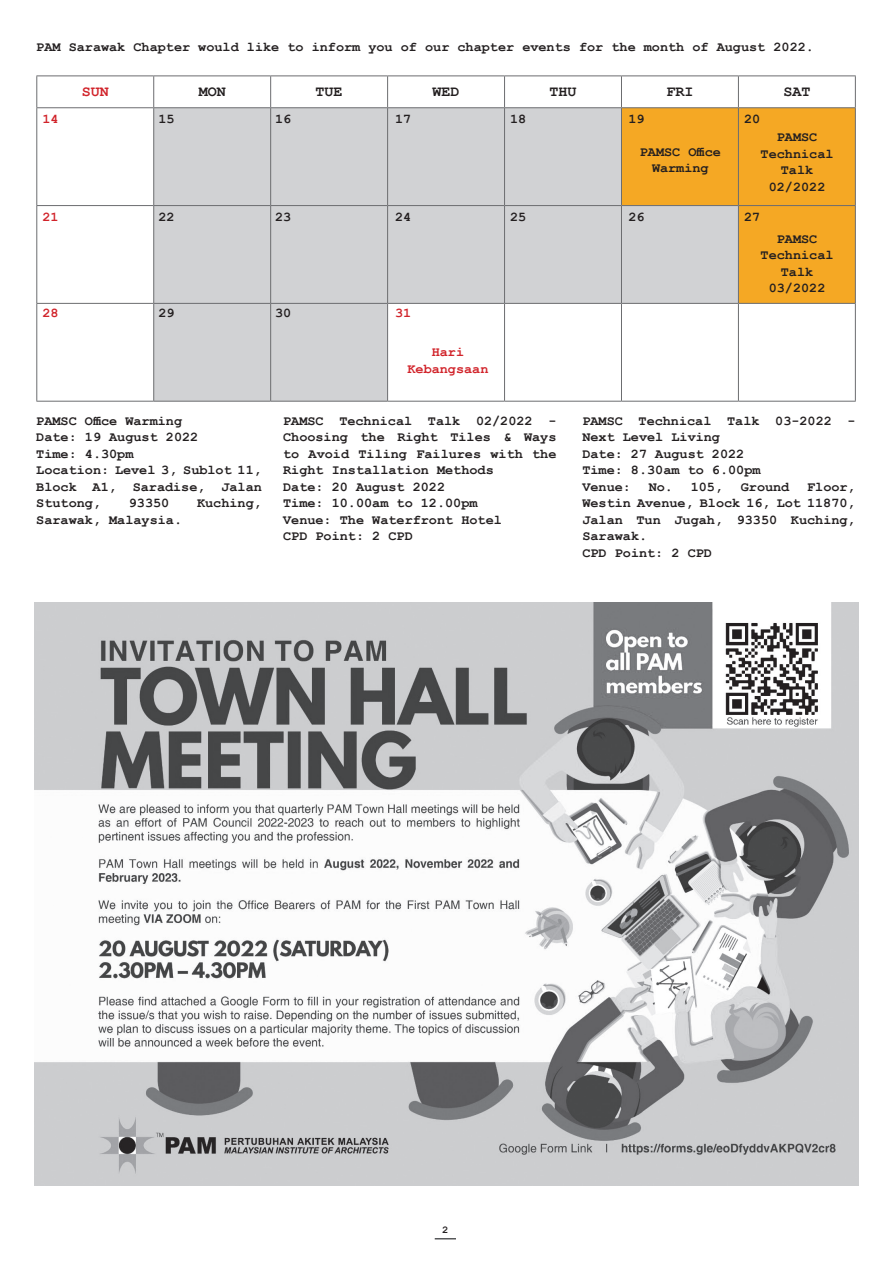
<style>
.page{position:relative;width:893px;height:1263px;background:#fff}
.page>*{position:absolute;margin:0;border:0;box-sizing:border-box;transform-origin:0 0}
.t1{font:700 15px "Courier New";color:#231f20}
.t2{font:700 15px "Courier New";color:#d1232a}
.t3{font:700 13.5px/16.5px "Courier New";color:#231f20}
.t4{font:700 13.5px/16.5px "Courier New";color:#d1232a;text-align:center}
.t5{font:700 10.5px "Courier New";color:#231f20}
</style>
<div class="page">
<svg style="left:435px;top:1238px;width:21px;height:1px"></svg>
<img style="left:34px;top:602px;width:825px;height:583px">
<div style="left:154px;top:108px;width:467px;height:97px;background:#d1d2d4"></div>
<div style="left:622px;top:108px;width:233px;height:195px;background:#f5a824"></div>
<svg style="left:154px;top:206px;width:584px;height:195px;fill:#d1d2d4"></svg>
<hr style="left:36px;top:76px;width:118px;height:1px;background:#6c6d70">
<hr style="left:36px;top:76px;width:1px;height:31px;background:#6c6d70">
<hr style="left:154px;top:76px;width:117px;height:1px;background:#6c6d70">
<hr style="left:153px;top:76px;width:1px;height:31px;background:#6c6d70">
<hr style="left:271px;top:76px;width:117px;height:1px;background:#6c6d70">
<hr style="left:270px;top:76px;width:1px;height:31px;background:#6c6d70">
<hr style="left:388px;top:76px;width:117px;height:1px;background:#6c6d70">
<hr style="left:387px;top:76px;width:1px;height:31px;background:#6c6d70">
<hr style="left:505px;top:76px;width:116px;height:1px;background:#6c6d70">
<hr style="left:504px;top:76px;width:1px;height:31px;background:#6c6d70">
<hr style="left:621px;top:76px;width:117px;height:1px;background:#6c6d70">
<hr style="left:621px;top:76px;width:1px;height:31px;background:#6c6d70">
<hr style="left:738px;top:76px;width:118px;height:1px;background:#6c6d70">
<hr style="left:738px;top:76px;width:1px;height:31px;background:#6c6d70">
<hr style="left:855px;top:76px;width:1px;height:31px;background:#6c6d70">
<hr style="left:36px;top:107px;width:118px;height:1px;background:#6c6d70">
<hr style="left:36px;top:108px;width:1px;height:97px;background:#6c6d70">
<hr style="left:154px;top:107px;width:117px;height:1px;background:#6c6d70">
<hr style="left:153px;top:108px;width:1px;height:97px;background:#6c6d70">
<hr style="left:271px;top:107px;width:117px;height:1px;background:#6c6d70">
<hr style="left:270px;top:108px;width:1px;height:97px;background:#6c6d70">
<hr style="left:388px;top:107px;width:117px;height:1px;background:#6c6d70">
<hr style="left:387px;top:108px;width:1px;height:97px;background:#6c6d70">
<hr style="left:505px;top:107px;width:116px;height:1px;background:#6c6d70">
<hr style="left:504px;top:108px;width:1px;height:97px;background:#6c6d70">
<hr style="left:621px;top:107px;width:117px;height:1px;background:#6c6d70">
<hr style="left:621px;top:108px;width:1px;height:97px;background:#6c6d70">
<hr style="left:738px;top:107px;width:118px;height:1px;background:#6c6d70">
<hr style="left:738px;top:108px;width:1px;height:97px;background:#6c6d70">
<hr style="left:855px;top:108px;width:1px;height:97px;background:#6c6d70">
<hr style="left:36px;top:205px;width:118px;height:1px;background:#6c6d70">
<hr style="left:36px;top:206px;width:1px;height:97px;background:#6c6d70">
<hr style="left:154px;top:205px;width:117px;height:1px;background:#6c6d70">
<hr style="left:153px;top:206px;width:1px;height:97px;background:#6c6d70">
<hr style="left:271px;top:205px;width:117px;height:1px;background:#6c6d70">
<hr style="left:270px;top:206px;width:1px;height:97px;background:#6c6d70">
<hr style="left:388px;top:205px;width:117px;height:1px;background:#6c6d70">
<hr style="left:387px;top:206px;width:1px;height:97px;background:#6c6d70">
<hr style="left:505px;top:205px;width:116px;height:1px;background:#6c6d70">
<hr style="left:504px;top:206px;width:1px;height:97px;background:#6c6d70">
<hr style="left:621px;top:205px;width:117px;height:1px;background:#6c6d70">
<hr style="left:621px;top:206px;width:1px;height:97px;background:#6c6d70">
<hr style="left:738px;top:205px;width:118px;height:1px;background:#6c6d70">
<hr style="left:738px;top:206px;width:1px;height:97px;background:#6c6d70">
<hr style="left:855px;top:206px;width:1px;height:97px;background:#6c6d70">
<hr style="left:36px;top:303px;width:118px;height:1px;background:#6c6d70">
<hr style="left:36px;top:304px;width:1px;height:97px;background:#6c6d70">
<hr style="left:154px;top:303px;width:117px;height:1px;background:#6c6d70">
<hr style="left:153px;top:304px;width:1px;height:97px;background:#6c6d70">
<hr style="left:271px;top:303px;width:117px;height:1px;background:#6c6d70">
<hr style="left:270px;top:304px;width:1px;height:97px;background:#6c6d70">
<hr style="left:388px;top:303px;width:117px;height:1px;background:#6c6d70">
<hr style="left:387px;top:304px;width:1px;height:97px;background:#6c6d70">
<hr style="left:505px;top:303px;width:116px;height:1px;background:#6c6d70">
<hr style="left:504px;top:304px;width:1px;height:97px;background:#6c6d70">
<hr style="left:621px;top:303px;width:117px;height:1px;background:#6c6d70">
<hr style="left:621px;top:304px;width:1px;height:97px;background:#6c6d70">
<hr style="left:738px;top:303px;width:118px;height:1px;background:#6c6d70">
<hr style="left:738px;top:304px;width:1px;height:97px;background:#6c6d70">
<hr style="left:855px;top:304px;width:1px;height:97px;background:#6c6d70">
<hr style="left:36px;top:401px;width:118px;height:1px;background:#6c6d70">
<hr style="left:154px;top:401px;width:117px;height:1px;background:#6c6d70">
<hr style="left:271px;top:401px;width:117px;height:1px;background:#6c6d70">
<hr style="left:388px;top:401px;width:117px;height:1px;background:#6c6d70">
<hr style="left:505px;top:401px;width:116px;height:1px;background:#6c6d70">
<hr style="left:621px;top:401px;width:117px;height:1px;background:#6c6d70">
<hr style="left:738px;top:401px;width:118px;height:1px;background:#6c6d70">
<p class="t3" style="left:36px;top:38px;width:779px">PAM Sarawak Chapter would like to inform you of our chapter events for the month of August 2022.</p>
<p class="t2" style="left:82px;top:82px;width:19px">SUN</p>
<p class="t1" style="left:199px;top:82px;width:28px">MON</p>
<p class="t1" style="left:316px;top:82px;width:29px">TUE</p>
<p class="t1" style="left:433px;top:82px;width:28px">WED</p>
<p class="t1" style="left:549px;top:82px;width:28px">THU</p>
<p class="t1" style="left:666px;top:82px;width:28px">FRI</p>
<p class="t1" style="left:783px;top:82px;width:28px">SAT</p>
<p class="t4" style="left:43px;top:110px;width:18px">14</p>
<p class="t3" style="left:159px;top:110px;width:18px">15</p>
<p class="t3" style="left:275px;top:110px;width:18px">16</p>
<p class="t3" style="left:395px;top:110px;width:18px">17</p>
<p class="t3" style="left:510px;top:110px;width:18px">18</p>
<p class="t3" style="left:628px;top:110px;width:18px">19</p>
<p class="t3" style="left:744px;top:110px;width:18px">20</p>
<p class="t3" style="left:640px;top:143px;width:82px;text-align:center">PAMSC Office<br>Warming</p>
<p class="t3" style="left:761px;top:129px;width:74px;text-align:center">PAMSC<br>Technical<br>Talk<br>02/2022</p>
<p class="t4" style="left:43px;top:208px;width:18px">21</p>
<p class="t3" style="left:159px;top:208px;width:18px">22</p>
<p class="t3" style="left:275px;top:208px;width:18px">23</p>
<p class="t3" style="left:395px;top:208px;width:18px">24</p>
<p class="t3" style="left:510px;top:208px;width:18px">25</p>
<p class="t3" style="left:628px;top:208px;width:18px">26</p>
<p class="t3" style="left:744px;top:208px;width:18px">27</p>
<p class="t3" style="left:761px;top:230px;width:74px;text-align:center">PAMSC<br>Technical<br>Talk<br>03/2022</p>
<p class="t4" style="left:43px;top:304px;width:18px">28</p>
<p class="t3" style="left:159px;top:304px;width:18px">29</p>
<p class="t3" style="left:275px;top:304px;width:18px">30</p>
<p class="t4" style="left:395px;top:304px;width:18px">31</p>
<p class="t4" style="left:407px;top:344px;width:82px">Hari<br>Kebangsaan</p>
<p class="t3" style="left:36px;top:412px;width:227px">PAMSC Office Warming<br>Date: 19 August 2022<br>Time: 4.30pm<br>Location: Level 3, Sublot 11,<br>Block A1, Saradise, Jalan<br>Stutong,</p>
<p class="t3" style="left:129px;top:494px;width:42px">93350</p>
<p class="t3" style="left:197px;top:494px;width:66px">Kuching,</p>
<p class="t3" style="left:36px;top:511px;width:147px">Sarawak, Malaysia.</p>
<p class="t3" style="left:283px;top:412px;width:275px">PAMSC Technical Talk 02/2022 -<br>Choosing the Right Tiles &amp; Ways to Avoid Tiling Failures with the<br>Right Installation Methods<br>Date: 20 August 2022<br>Time: 10.00am to 12.00pm<br>Venue: The Waterfront Hotel<br>CPD Point: 2 CPD</p>
<p class="t3" style="left:582px;top:412px;width:275px">PAMSC Technical Talk 03-2022 -<br>Next Level Living<br>Date: 27 August 2022<br>Time: 8.30am to 6.00pm<br>Venue:</p>
<p class="t3" style="left:649px;top:478px;width:76px">No. 105,</p>
<p class="t3" style="left:741px;top:478px;width:50px">Ground</p>
<p class="t3" style="left:582px;top:478px;width:275px;text-indent:225px">Floor,<br>Westin Avenue, Block 16, Lot 11870,<br>Jalan Tun Jugah, 93350 Kuching,<br>Sarawak.<br>CPD Point: 2 CPD</p>
<p class="t5" style="left:442px;top:1223px;width:8px">2</p>
</div>
